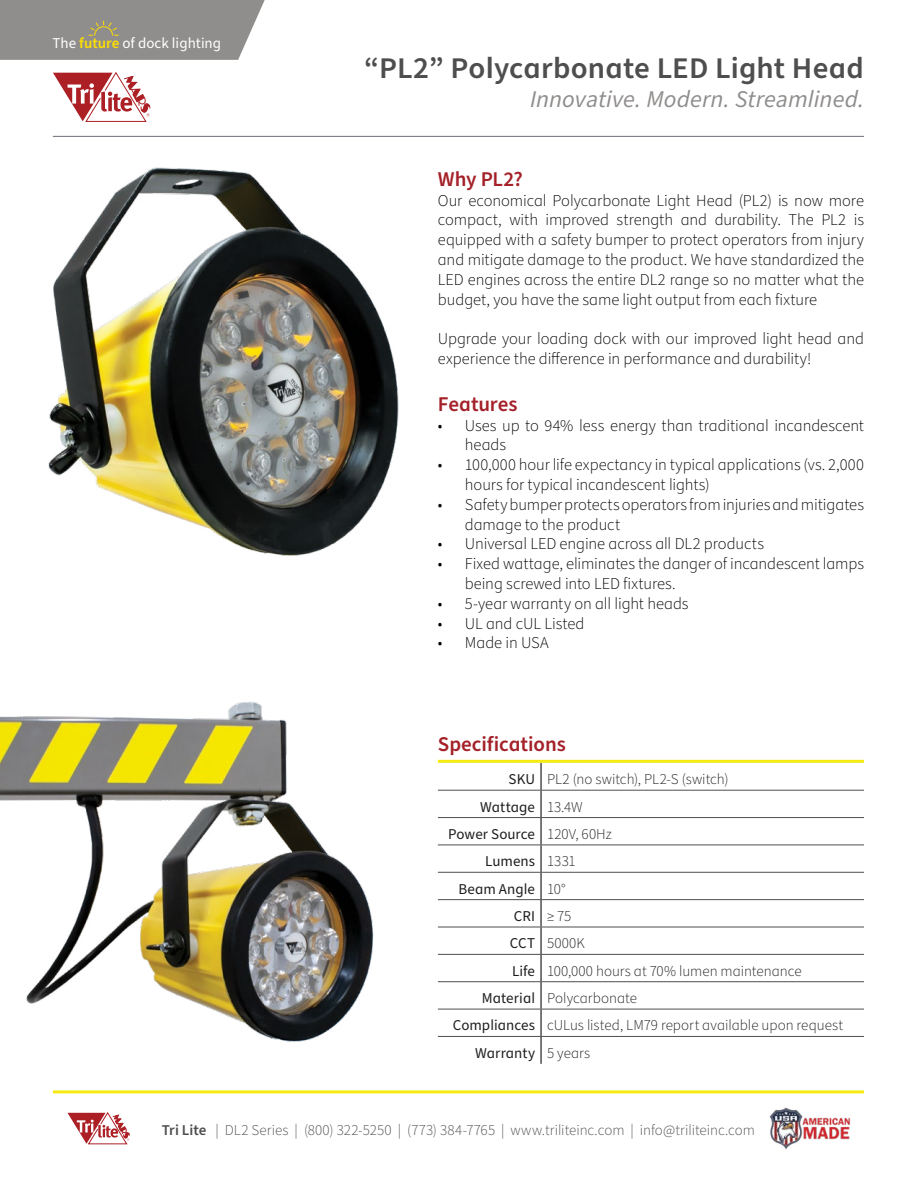
<style>
.page{position:relative;width:918px;height:1188px;background:#fff}
.page>*{position:absolute;margin:0;border:0;box-sizing:border-box;transform-origin:0 0}
.t1{font:600 30px "Source Sans Pro";letter-spacing:.005em;color:#4f4e4e}
.t2{font:italic 24px "Source Sans Pro";color:#908e8d}
.t3{font:600 21px "Source Sans Pro";letter-spacing:-.005em;color:#a42129}
.t4{font:300 16.5px/19.8px "Source Sans Pro";letter-spacing:-.005em;color:#000}
.t5{font:300 15px "Source Sans Pro";color:#1e1e1e}
.t6{font:300 15px "Source Sans Pro";color:#4f4e4e}
.t7{font:15px "Source Sans Pro";letter-spacing:.005em;color:#1e1e1e}
.t8{font:15px "Source Sans Pro";color:#fff}
.s1{font-weight:600;color:#fede00}
.s2{font-weight:400}
.s3{font-weight:300}
.s4{font-weight:600}
</style>
<div class="page">
<hr style="left:53px;top:1090px;width:811px;height:3px;background:#f5eb12">
<hr style="left:53px;top:136px;width:811px;height:1px;background:#6e6c77">
<svg style="left:0;top:0;width:265px;height:60px;background:#969492"></svg>
<svg style="left:53px;top:72px;width:97px;height:50px"></svg>
<svg style="left:67px;top:1112px;width:62px;height:32px"></svg>
<img style="left:769px;top:1107px;width:82px;height:42px">
<img style="left:0;top:701px;width:374px;height:341px">
<hr style="left:540px;top:763px;width:2px;height:27px;background:#4f4e4e">
<hr style="left:540px;top:791px;width:2px;height:26px;background:#4f4e4e">
<hr style="left:540px;top:818px;width:2px;height:27px;background:#4f4e4e">
<hr style="left:540px;top:845px;width:2px;height:27px;background:#4f4e4e">
<hr style="left:540px;top:873px;width:2px;height:26px;background:#4f4e4e">
<hr style="left:540px;top:900px;width:2px;height:27px;background:#4f4e4e">
<hr style="left:540px;top:927px;width:2px;height:27px;background:#4f4e4e">
<hr style="left:540px;top:955px;width:2px;height:26px;background:#4f4e4e">
<hr style="left:540px;top:982px;width:2px;height:27px;background:#4f4e4e">
<hr style="left:540px;top:1009px;width:2px;height:27px;background:#4f4e4e">
<hr style="left:540px;top:1037px;width:2px;height:27px;background:#4f4e4e">
<hr style="left:438px;top:790px;width:103px;height:1px;background:#4f4e4e">
<hr style="left:541px;top:790px;width:323px;height:1px;background:#4f4e4e">
<hr style="left:438px;top:817px;width:103px;height:1px;background:#4f4e4e">
<hr style="left:541px;top:817px;width:323px;height:1px;background:#4f4e4e">
<hr style="left:438px;top:845px;width:103px;height:1px;background:#4f4e4e">
<hr style="left:541px;top:845px;width:323px;height:1px;background:#4f4e4e">
<hr style="left:438px;top:872px;width:103px;height:1px;background:#4f4e4e">
<hr style="left:541px;top:872px;width:323px;height:1px;background:#4f4e4e">
<hr style="left:438px;top:899px;width:103px;height:1px;background:#4f4e4e">
<hr style="left:541px;top:899px;width:323px;height:1px;background:#4f4e4e">
<hr style="left:438px;top:927px;width:103px;height:1px;background:#4f4e4e">
<hr style="left:541px;top:927px;width:323px;height:1px;background:#4f4e4e">
<hr style="left:438px;top:954px;width:103px;height:1px;background:#4f4e4e">
<hr style="left:541px;top:954px;width:323px;height:1px;background:#4f4e4e">
<hr style="left:438px;top:981px;width:103px;height:1px;background:#4f4e4e">
<hr style="left:541px;top:981px;width:323px;height:1px;background:#4f4e4e">
<hr style="left:438px;top:1009px;width:103px;height:1px;background:#4f4e4e">
<hr style="left:541px;top:1009px;width:323px;height:1px;background:#4f4e4e">
<hr style="left:438px;top:1036px;width:103px;height:1px;background:#4f4e4e">
<hr style="left:541px;top:1036px;width:323px;height:1px;background:#4f4e4e">
<hr style="left:438px;top:760px;width:426px;height:3px;background:#f5eb12">
<img style="left:48px;top:167px;width:351px;height:389px">
<p class="t8" style="left:52px;top:33px;width:170px">The <span class="s1">future</span> of dock lighting</p>
<h1 class="t1" style="left:364px;top:48px;width:501px">“PL2” Polycarbonate LED Light Head</h1>
<h2 class="t2" style="left:530px;top:83px;width:335px">Innovative. Modern. Streamlined.</h2>
<p class="t3" style="left:438px;top:165px;width:87px">Why PL2?</p>
<p class="t4" style="left:438px;top:191px;width:428px;text-align:justify">Our economical Polycarbonate Light Head (PL2) is now more compact, with improved strength and durability. The PL2 is equipped with a safety bumper to protect operators from injury and mitigate damage to the product. We have standardized the LED engines across the entire DL2 range so no matter what the budget, you have the same light output from each fixture</p>
<p class="t4" style="left:438px;top:329px;width:428px">Upgrade your loading dock with our improved light head and experience the difference in performance and durability!</p>
<p class="t3" style="left:438px;top:390px;width:81px">Features</p>
<p class="t4" style="left:465px;top:416px;width:401px;text-indent:-27px">• Uses up to 94% less energy than traditional incandescent heads</p>
<p class="t4" style="left:465px;top:455px;width:401px;text-indent:-27px">• 100,000 hour life expectancy in typical applications (vs. 2,000 hours for typical incandescent lights)</p>
<p class="t4" style="left:465px;top:495px;width:401px;text-indent:-27px">• Safety bumper protects operators from injuries and mitigates damage to the product</p>
<p class="t4" style="left:438px;top:535px;width:328px">• Universal LED engine across all DL2 products</p>
<p class="t4" style="left:465px;top:554px;width:401px;text-indent:-27px">• Fixed wattage, eliminates the danger of incandescent lamps being screwed into LED fixtures.</p>
<p class="t4" style="left:438px;top:594px;width:252px">• 5-year warranty on all light heads</p>
<p class="t4" style="left:438px;top:614px;width:148px">• UL and cUL Listed</p>
<p class="t4" style="left:438px;top:634px;width:112px">• Made in USA</p>
<p class="t3" style="left:438px;top:730px;width:129px">Specifications</p>
<p class="t5" style="left:509px;top:769px;width:221px"><span class="s2">SKU</span> PL2 (no switch), PL2-S (switch)</p>
<p class="t7" style="left:480px;top:797px;width:104px">Wattage <span class="s3">13.4W</span></p>
<p class="t7" style="left:448px;top:824px;width:165px">Power Source <span class="s3">120V, 60Hz</span></p>
<p class="t7" style="left:485px;top:851px;width:92px">Lumens <span class="s3">1331</span></p>
<p class="t7" style="left:458px;top:879px;width:109px">Beam Angle <span class="s3">10°</span></p>
<p class="t7" style="left:514px;top:906px;width:59px">CRI <span class="s3">≥ 75</span></p>
<p class="t5" style="left:510px;top:933px;width:77px"><span class="s2">CCT</span> 5000K</p>
<p class="t5" style="left:512px;top:961px;width:291px"><span class="s2">Life</span> 100,000 hours at 70% lumen maintenance</p>
<p class="t5" style="left:482px;top:988px;width:157px"><span class="s2">Material</span> Polycarbonate</p>
<p class="t5" style="left:453px;top:1015px;width:392px"><span class="s2">Compliances</span> cULus listed, LM79 report available upon request</p>
<p class="t7" style="left:475px;top:1043px;width:117px">Warranty <span class="s3">5 years</span></p>
<p class="t6" style="left:162px;top:1120px;width:595px"><span class="s4">Tri Lite</span> | DL2 Series | (800) 322-5250 | (773) 384-7765 | www.triliteinc.com | info@triliteinc.com</p>
</div>
